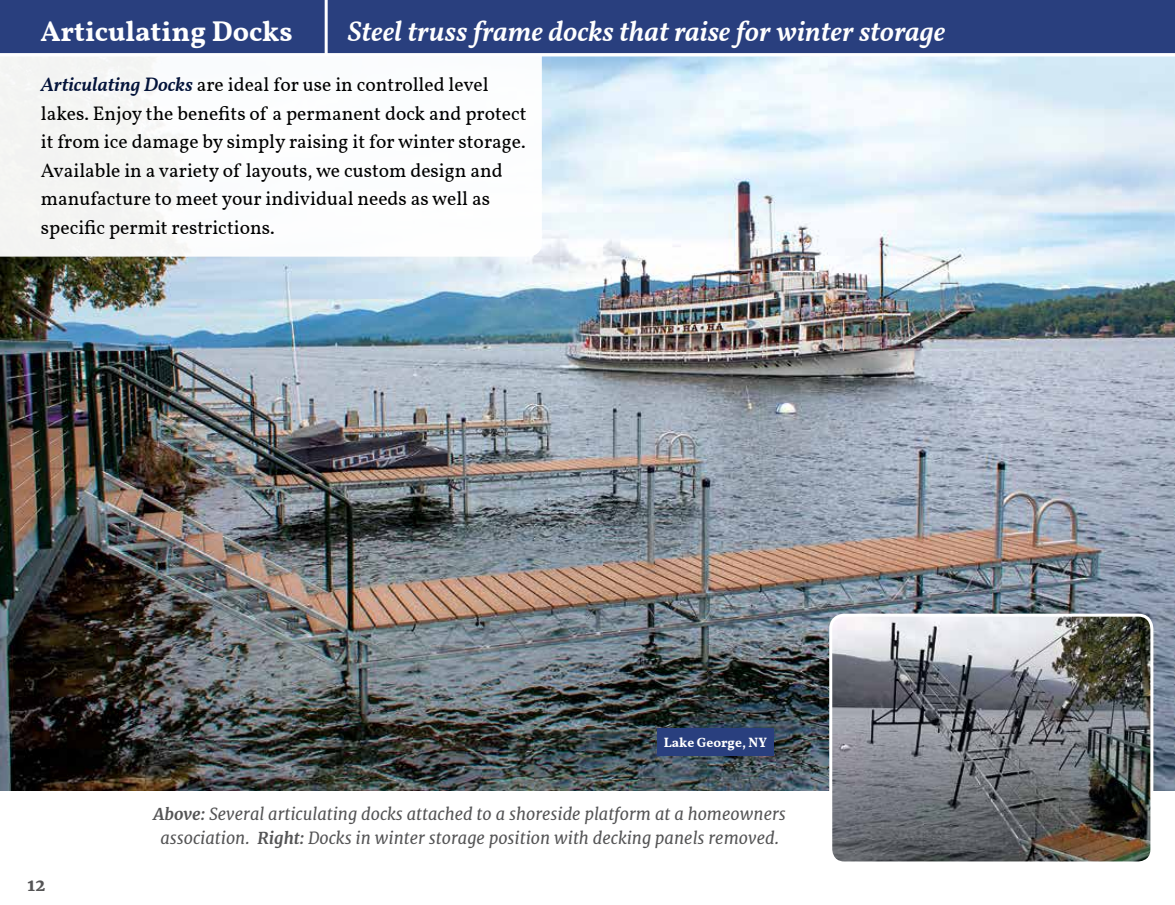
<style>
.page{position:relative;width:1175px;height:905px;background:#fff}
.page>*{position:absolute;margin:0;border:0;box-sizing:border-box;transform-origin:0 0}
.t1{font:italic 600 28.5px "Vollkorn";color:#fff}
.t2{font:700 28.5px "Vollkorn";color:#fff}
.t3{font:19.5px/28.5px "Vollkorn";color:#000}
.t4{font:italic 16.5px/24px "Merriweather";color:#545455;text-align:center}
.t5{font:700 16.5px "Merriweather";color:#545455}
.t6{font:700 13.5px "Vollkorn";color:#fff}
.s1{font-weight:600;font-style:italic;color:#03133a}
.s2{font-weight:700}
</style>
<div class="page">
<img style="left:0;top:56px;width:1174px;height:734px">
<svg style="left:0;top:56px;width:542px;height:200px"></svg>
<div style="left:0;top:0;width:1174px;height:54px;background:#293f7e"></div>
<hr style="left:325px;top:0;width:3px;height:55px;background:#fff">
<hr style="left:0;top:53px;width:1174px;height:3px;background:#fff">
<div style="left:657px;top:728px;width:116px;height:27px;background:#293f7e"></div>
<img style="left:830px;top:615px;width:321px;height:245px">
<div style="left:829px;top:613px;width:324px;height:251px;border:3px solid #fff;border-radius:14px"></div>
<h1 class="t2" style="left:40px;top:9px;width:254px">Articulating Docks</h1>
<h1 class="t1" style="left:348px;top:10px;width:599px">Steel truss frame docks that raise for winter storage</h1>
<p class="t3" style="left:41px;top:71px;width:487px"><span class="s1">Articulating Docks</span> are ideal for use in controlled level lakes. Enjoy the benefits of a permanent dock and protect it from ice damage by simply raising it for winter storage.<br>Available in a variety of layouts, we custom design and manufacture to meet your individual needs as well as specific permit restrictions.</p>
<p class="t6" style="left:663px;top:732px;width:105px">Lake George, NY</p>
<p class="t5" style="left:28px;top:874px;width:19px">12</p>
<p class="t4" style="left:154px;top:801px;width:634px"><span class="s2">Above:</span> Several articulating docks attached to a shoreside platform at a homeowners association. <span class="s2">Right:</span> Docks in winter storage position with decking panels removed.</p>
</div>
